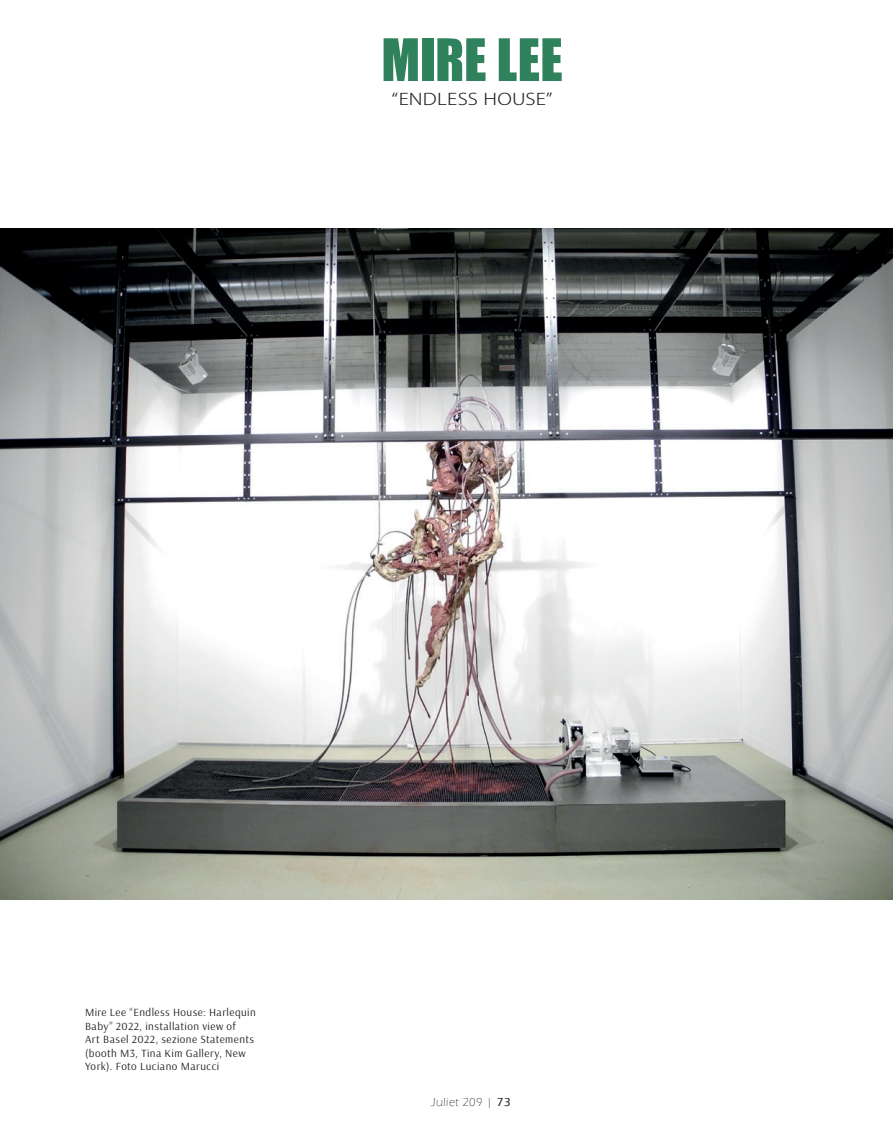
<style>
.page{position:relative;width:893px;height:1132px;background:#fff}
.page>*{position:absolute;margin:0;border:0;box-sizing:border-box;transform-origin:0 0}
.t1{font:54px "Impact";letter-spacing:-.005em;color:#2f825c}
.t2{font:300 16.05px "Koz Go Pr 6 N";letter-spacing:.01em;color:#231f20;scale:1.22 1}
.t3{font:300 12px "Eras ITC";letter-spacing:.04em;color:#231f20}
.t4{font:10.95px/13.5px "Arsenal";letter-spacing:.04em;color:#231f20}
.s1{font-weight:500}
</style>
<div class="page">
<img style="left:0;top:228px;width:893px;height:670px">
<h1 class="t1" style="left:381px;top:18px;width:183px">MIRE LEE</h1>
<h2 class="t2" style="left:392px;top:90px;width:133px">“ENDLESS HOUSE”</h2>
<p class="t4" style="left:85px;top:1005px;width:172px">Mire Lee “Endless House: Harlequin<br>Baby” 2022, installation view of<br>Art Basel 2022, sezione Statements (booth M3, Tina Kim Gallery, New<br>York). Foto Luciano Marucci</p>
<p class="t3" style="left:431px;top:1095px;width:81px">Juliet 209 | <span class="s1">73</span></p>
</div>
